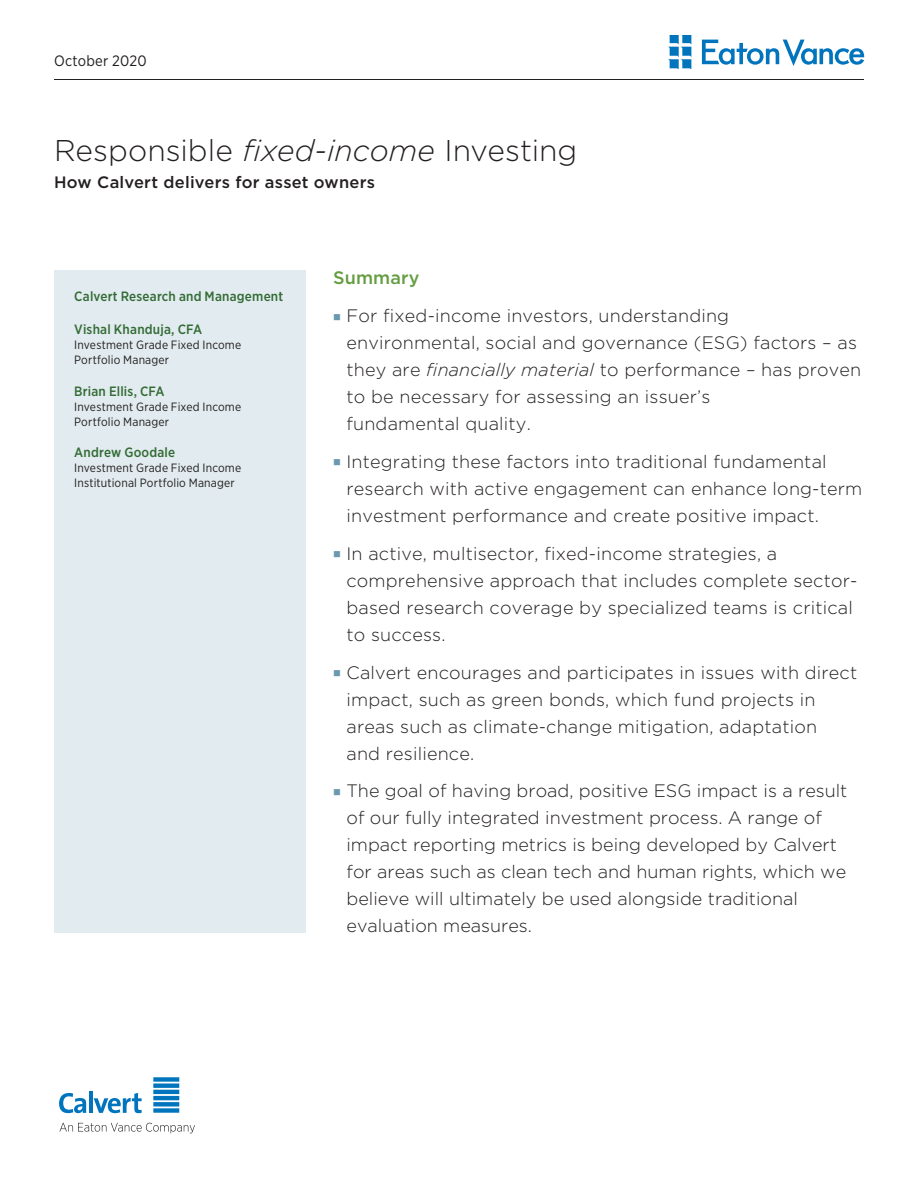
<style>
.page{position:relative;width:918px;height:1188px;background:#fff}
.page>*{position:absolute;margin:0;border:0;box-sizing:border-box;transform-origin:0 0}
.Title_Fund_Name{font:300 30px "Gotham";color:#231f20}
.t1{font:300 18px/27px "Gotham";letter-spacing:.01em;color:#231f20}
.Front_page_summary{font:500 18px "Gotham";letter-spacing:.01em;color:#659d41}
.Title_Fund_Name-2{font:500 16.5px "Gotham";letter-spacing:.015em;color:#231f20}
.t2{font:15px "Gotham Narrow";letter-spacing:.015em;color:#231f20}
.Photo_Caption_8_10{font:500 13.5px "Gotham Narrow";letter-spacing:.015em;color:#326b34}
.Photo_Caption_8_10-2{font:12px/15px "Gotham Narrow";letter-spacing:.015em;color:#231f20}
.s1{font-style:italic}
</style>
<div class="page">
<hr style="left:54px;top:79px;width:810px;height:1px;background:#231f20">
<svg style="left:702px;top:40px;width:162px;height:26px"></svg>
<svg style="left:668px;top:36px;width:23px;height:32px"></svg>
<div style="left:54px;top:270px;width:252px;height:662px;background:#e2ebef"></div>
<svg style="left:60px;top:1123px;width:135px;height:10px"></svg>
<svg style="left:59px;top:1093px;width:27px;height:20px"></svg>
<hr style="left:89px;top:1092px;width:3px;height:21px;background:#0075be">
<svg style="left:94px;top:1093px;width:48px;height:20px"></svg>
<div style="left:153px;top:1108px;width:26px;height:5px;background:#0075be"></div>
<div style="left:153px;top:1102px;width:26px;height:5px;background:#0075be"></div>
<hr style="left:153px;top:1090px;width:26px;height:4px;background:#0075be">
<hr style="left:153px;top:1096px;width:26px;height:4px;background:#0075be">
<div style="left:153px;top:1083px;width:26px;height:5px;background:#0075be"></div>
<div style="left:153px;top:1077px;width:26px;height:5px;background:#0075be"></div>
<p class="t2" style="left:54px;top:51px;width:94px">October 2020</p>
<p class="Title_Fund_Name" style="left:54px;top:132px;width:525px">Responsible <span class="s1">fixed-income</span> Investing</p>
<p class="Title_Fund_Name-2" style="left:54px;top:171px;width:323px">How Calvert delivers for asset owners</p>
<p class="Photo_Caption_8_10" style="left:74px;top:288px;width:211px">Calvert Research and Management</p>
<p class="Photo_Caption_8_10" style="left:74px;top:321px;width:130px">Vishal Khanduja, CFA</p>
<p class="Photo_Caption_8_10-2" style="left:74px;top:337px;width:169px">Investment Grade Fixed Income<br>Portfolio Manager</p>
<p class="Photo_Caption_8_10" style="left:74px;top:382px;width:92px">Brian Ellis, CFA</p>
<p class="Photo_Caption_8_10-2" style="left:74px;top:399px;width:169px">Investment Grade Fixed Income<br>Portfolio Manager</p>
<p class="Photo_Caption_8_10" style="left:74px;top:444px;width:103px">Andrew Goodale</p>
<p class="Photo_Caption_8_10-2" style="left:74px;top:460px;width:169px">Investment Grade Fixed Income</p>
<p class="Photo_Caption_8_10-2" style="left:74px;top:475px;width:162px">Institutional Portfolio Manager</p>
<p class="Front_page_summary" style="left:333px;top:266px;width:88px">Summary</p>
<p class="t1" style="left:346px;top:302px;width:516px">For fixed-income investors, understanding environmental, social and governance (ESG) factors – as they are <span class="s1">financially material</span> to performance – has proven to be necessary for assessing an issuer’s<br>fundamental quality.</p>
<p class="t1" style="left:346px;top:448px;width:517px">Integrating these factors into traditional fundamental research with active engagement can enhance long-term investment performance and create positive impact.</p>
<p class="t1" style="left:346px;top:539px;width:513px">In active, multisector, fixed-income strategies, a comprehensive approach that includes complete sector&shy;based research coverage by specialized teams is critical to success.</p>
<p class="t1" style="left:346px;top:658px;width:512px">Calvert encourages and participates in issues with direct impact, such as green bonds, which fund projects in areas such as climate-change mitigation, adaptation<br>and resilience.</p>
<p class="t1" style="left:346px;top:777px;width:503px">The goal of having broad, positive ESG impact is a result of our fully integrated investment process. A range of impact reporting metrics is being developed by Calvert for areas such as clean tech and human rights, which we believe will ultimately be used alongside traditional evaluation measures.</p>
</div>
